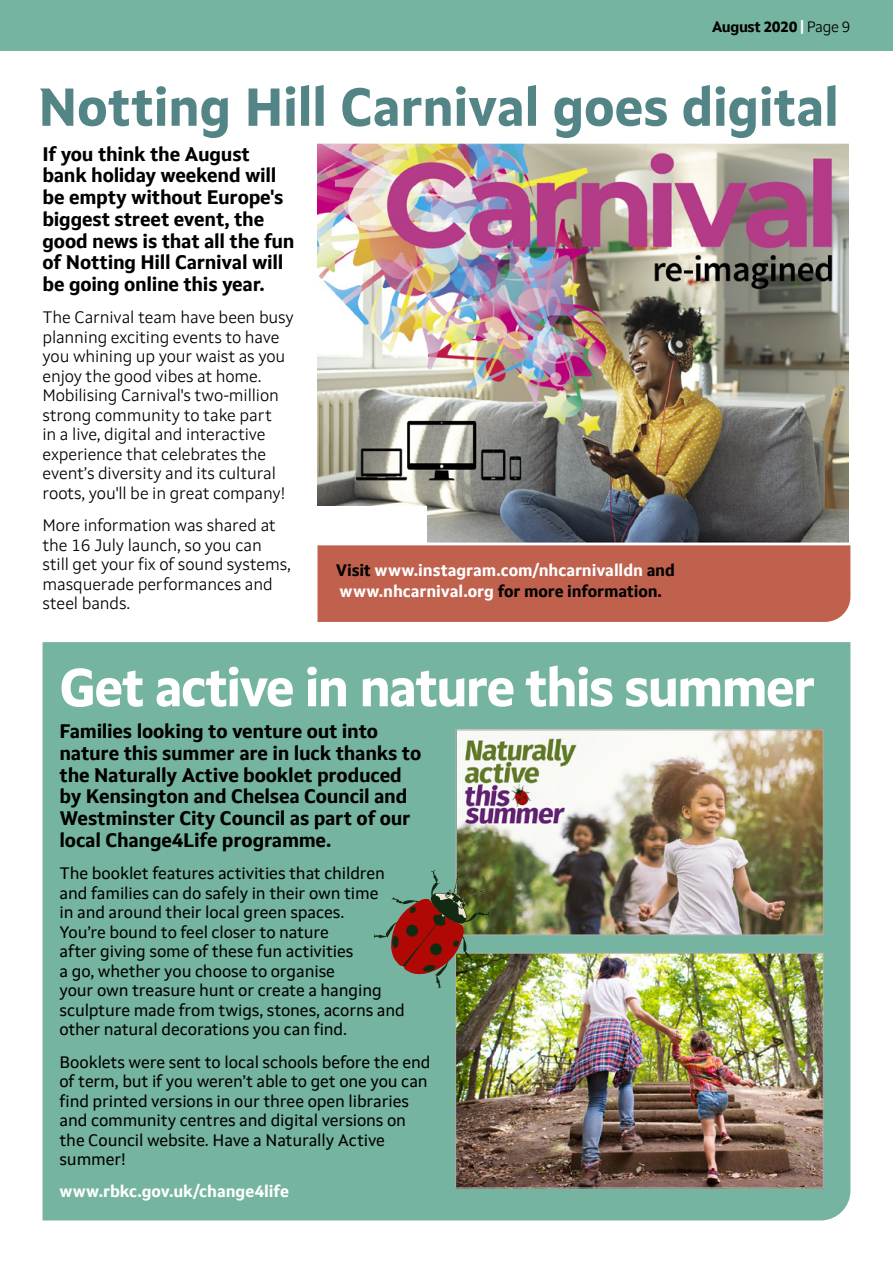
<style>
.page{position:relative;width:893px;height:1263px;background:#fff}
.page>*{position:absolute;margin:0;border:0;box-sizing:border-box;transform-origin:0 0}
.t1{font:700 53.25px "Setimo";letter-spacing:-.015em;color:#538586}
.t2{font:700 53.25px "Setimo";letter-spacing:-.04em;color:#fff}
.t3{font:700 19.5px/21.8px "Setimo";letter-spacing:-.01em;color:#000}
.t4{font:16.5px/19.5px "Setimo";letter-spacing:-.01em;color:#000}
.t5{font:300 16.5px/19.5px "Setimo";letter-spacing:-.01em;color:#000}
.t6{font:700 16.5px/21px "Setimo";letter-spacing:-.01em;color:#fff}
.t7{font:700 15px "Setimo";letter-spacing:-.03em;color:#000}
.s1{color:#fff}
.s2{font-weight:300}
.s3{color:#000}
</style>
<div class="page">
<div style="left:0;top:0;width:893px;height:51px;background:#75b4a0"></div>
<img style="left:317px;top:142px;width:532px;height:401px">
<div style="left:0;top:506px;width:427px;height:757px;background:#fff"></div>
<div style="left:43px;top:642px;width:807px;height:578px;background:#75b4a0"></div>
<div style="left:317px;top:545px;width:533px;height:77px;background:#c0614d"></div>
<img style="left:457px;top:731px;width:365px;height:202px">
<div style="left:455px;top:729px;width:369px;height:206px;border:1px solid #aaa"></div>
<img style="left:457px;top:954px;width:365px;height:232px">
<div style="left:455px;top:952px;width:369px;height:236px;border:1px solid #aaa"></div>
<img style="left:373px;top:867px;width:116px;height:121px">
<p class="t7" style="left:712px;top:18px;width:140px">August 2020 <span class="s1">|</span> <span class="s2">Page 9</span></p>
<h1 class="t1" style="left:38px;top:75px;width:802px">Notting Hill Carnival goes digital</h1>
<p class="t3" style="left:43px;top:143px;width:254px">If you think the August bank holiday weekend will be empty without Europe's biggest street event, the good news is that all the fun of Notting Hill Carnival will be going online this year.</p>
<p class="t5" style="left:43px;top:308px;width:253px">The Carnival team have been busy planning exciting events to have you whining up your waist as you enjoy the good vibes at home.<br>Mobilising Carnival's two-million strong community to take part<br>in a live, digital and interactive experience that celebrates the event’s diversity and its cultural roots, you'll be in great company!</p>
<p class="t5" style="left:43px;top:515px;width:250px">More information was shared at the 16 July launch, so you can still get your fix of sound systems, masquerade performances and steel bands.</p>
<p class="t6" style="left:336px;top:560px;width:340px"><span class="s3">Visit</span> www.instagram.com/nhcarnivalldn <span class="s3">and </span>www.nhcarnival.org <span class="s3">for more information.</span></p>
<h1 class="t2" style="left:60px;top:655px;width:757px">Get active in nature this summer</h1>
<p class="t3" style="left:60px;top:720px;width:363px">Families looking to venture out into nature this summer are in luck thanks to the Naturally Active booklet produced by Kensington and Chelsea Council and Westminster City Council as part of our local Change4Life programme.</p>
<p class="t4" style="left:60px;top:863px;width:347px">The booklet features activities that children and families can do safely in their own time<br>in and around their local green spaces.<br>You’re bound to feel closer to nature<br>after giving some of these fun activities<br>a go, whether you choose to organise<br>your own treasure hunt or create a hanging sculpture made from twigs, stones, acorns and other natural decorations you can find.</p>
<p class="t4" style="left:60px;top:1052px;width:373px">Booklets were sent to local schools before the end of term, but if you weren’t able to get one you can find printed versions in our three open libraries and community centres and digital versions on the Council website. Have a Naturally Active summer!</p>
<p class="t6" style="left:60px;top:1181px;width:231px">www.rbkc.gov.uk/change4life</p>
</div>
